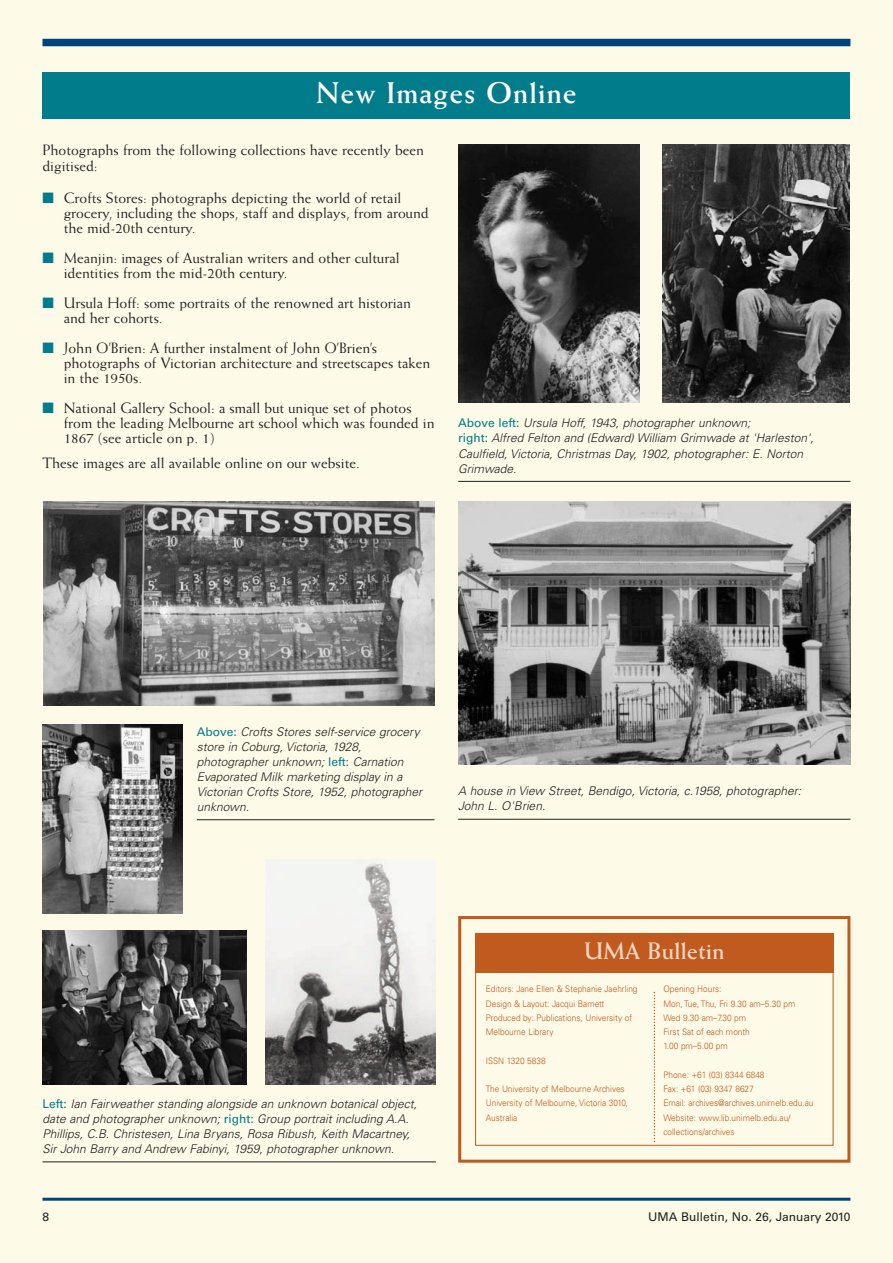
<style>
.page{position:relative;width:893px;height:1263px;background:#fdfae8}
.page>*{position:absolute;margin:0;border:0;box-sizing:border-box;transform-origin:0 0}
.t1{font:700 30px "Weiss";letter-spacing:.03em;color:#fff}
.t2{font:700 24px "Weiss";color:#f1d5c1}
.t3{font:15px/15px "Weiss";color:#231f20}
.t4{font:italic 300 12px/15px "Univers";color:#231f20}
.t5{font:12px "Univers";color:#231f20}
.t6{font:300 9px/14.2px "Univers";color:#c05a1e;scale:.92 1}
.s1{color:#007c8a}
.s2{font-weight:400;font-style:normal;color:#007c8a}
</style>
<div class="page">
<div style="left:458px;top:916px;width:392px;height:247px;border:3px solid #c05a1e"></div>
<div style="left:43px;top:39px;width:807px;height:7px;background:#00447b"></div>
<hr style="left:43px;top:1198px;width:807px;height:3px;background:#00447b">
<img style="left:43px;top:724px;width:139px;height:190px">
<img style="left:662px;top:145px;width:188px;height:257px">
<img style="left:43px;top:930px;width:204px;height:155px">
<hr style="left:43px;top:1161px;width:393px;height:1px;background:#231f20">
<div style="left:43px;top:72px;width:807px;height:47px;background:#007c8a"></div>
<img style="left:43px;top:502px;width:392px;height:203px">
<hr style="left:197px;top:819px;width:237px;height:1px;background:#231f20">
<img style="left:458px;top:145px;width:181px;height:257px">
<img style="left:458px;top:502px;width:392px;height:262px">
<hr style="left:458px;top:819px;width:392px;height:1px;background:#231f20">
<hr style="left:458px;top:481px;width:392px;height:1px;background:#231f20">
<img style="left:265px;top:860px;width:170px;height:225px">
<svg style="left:654px;top:992px;width:1px;height:150px"></svg>
<div style="left:475px;top:933px;width:358px;height:39px;background:#c05a1e"></div>
<h1 class="t1" style="left:316px;top:82px;width:262px">New Images Online</h1>
<p class="t3" style="left:43px;top:143px;width:383px;line-height:16.5px">Photographs from the following collections have recently been digitised:</p>
<p class="t3" style="left:64px;top:191px;width:366px;text-indent:-21px"><span class="s1">■</span> Crofts Stores: photographs depicting the world of retail grocery, including the shops, staff and displays, from around the mid-20th century.</p>
<p class="t3" style="left:64px;top:251px;width:337px;text-indent:-21px"><span class="s1">■</span> Meanjin: images of Australian writers and other cultural identities from the mid-20th century.</p>
<p class="t3" style="left:64px;top:296px;width:349px;text-indent:-21px"><span class="s1">■</span> Ursula Hoff: some portraits of the renowned art historian and her cohorts.</p>
<p class="t3" style="left:64px;top:341px;width:368px;text-indent:-21px"><span class="s1">■</span> John O’Brien: A further instalment of John O’Brien’s photographs of Victorian architecture and streetscapes taken in the 1950s.</p>
<p class="t3" style="left:64px;top:401px;width:372px;text-indent:-21px"><span class="s1">■</span> National Gallery School: a small but unique set of photos from the leading Melbourne art school which was founded in<br>1867 (see article on p. 1)</p>
<p class="t3" style="left:43px;top:457px;width:319px">These images are all available online on our website.</p>
<p class="t4" style="left:458px;top:417px;width:357px"><span class="s2">Above left:</span> Ursula Hoff, 1943, photographer unknown;<br><span class="s2">right:</span> Alfred Felton and (Edward) William Grimwade at 'Harleston', Caulfield, Victoria, Christmas Day, 1902, photographer: E. Norton Grimwade.</p>
<p class="t4" style="left:197px;top:725px;width:227px"><span class="s2">Above:</span> Crofts Stores self-service grocery store in Coburg, Victoria, 1928, photographer unknown; <span class="s2">left:</span> Carnation Evaporated Milk marketing display in a Victorian Crofts Store, 1952, photographer unknown.</p>
<p class="t4" style="left:458px;top:785px;width:344px">A house in View Street, Bendigo, Victoria, c.1958, photographer:<br>John L. O'Brien.</p>
<p class="t4" style="left:43px;top:1097px;width:376px"><span class="s2">Left:</span> Ian Fairweather standing alongside an unknown botanical object, date and photographer unknown; <span class="s2">right:</span> Group portrait including A.A.<br>Phillips, C.B. Christesen, Lina Bryans, Rosa Ribush, Keith Macartney, Sir John Barry and Andrew Fabinyi, 1959, photographer unknown.</p>
<h2 class="t2" style="left:584px;top:942px;width:142px">UMA Bulletin</h2>
<p class="t6" style="left:486px;top:983px;width:166px">Editors: Jane Ellen &amp; Stephanie Jaehrling Design &amp; Layout: Jacqui Barnett Produced by: Publications, University of Melbourne Library</p>
<p class="t6" style="left:486px;top:1054px;width:67px">ISSN 1320 5838</p>
<p class="t6" style="left:486px;top:1083px;width:156px">The University of Melbourne Archives<br>University of Melbourne, Victoria 3010,<br>Australia</p>
<p class="t6" style="left:663px;top:983px;width:145px">Opening Hours:<br>Mon, Tue, Thu, Fri 9.30 am–5.30 pm<br>Wed 9.30 am–7.30 pm<br>First Sat of each month<br>1.00 pm–5.00 pm</p>
<p class="t6" style="left:663px;top:1068px;width:165px">Phone: +61 (03) 8344 6848<br>Fax: +61 (03) 9347 8627<br>Email: archives@archives.unimelb.edu.au<br>Website: www.lib.unimelb.edu.au/ collections/archives</p>
<p class="t5" style="left:43px;top:1212px;width:8px">8</p>
<p class="t5" style="left:648px;top:1212px;width:204px">UMA Bulletin, No. 26, January 2010</p>
</div>
